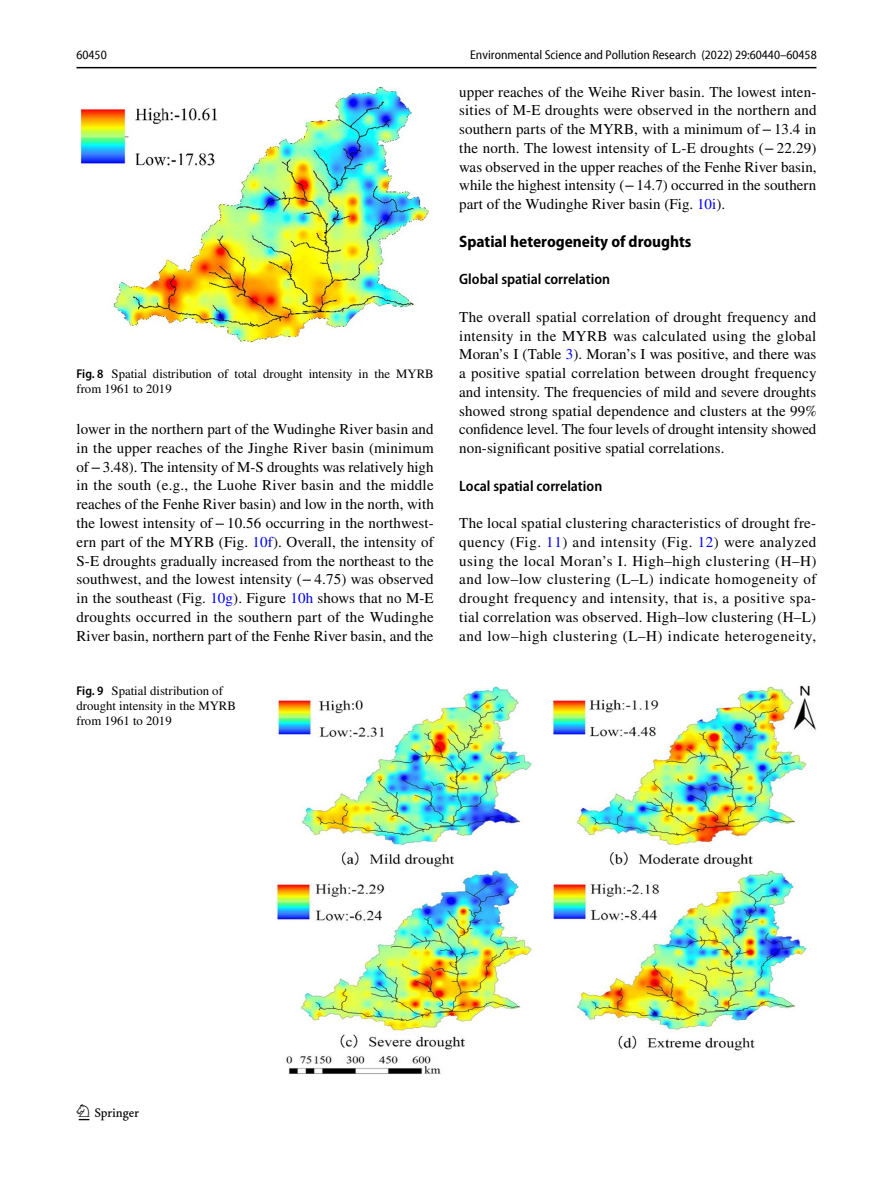
<style>
.page{position:relative;width:893px;height:1187px;background:#fff}
.page>*{position:absolute;margin:0;border:0;box-sizing:border-box;transform-origin:0 0}
.t1{font:22.5px "Springnew Regular 2";color:#000}
.t2{font:700 semi-condensed 16.5px "Myriad Pro";color:#000}
.t3{font:15px/18.8px "STIX";letter-spacing:.005em;color:#000;text-align:justify}
.t4{font:600 semi-condensed 15px "Myriad Pro";color:#000}
.t5{font:12.75px/15px "STIX";color:#000}
.t6{font:semi-condensed 12.75px "Myriad Pro Unic";color:#000}
.s1{font-family:"Myriad Pro";font-weight:600;font-stretch:semi-condensed}
.s2{color:#00f}
</style>
<div class="page">
<hr style="left:77px;top:67px;width:739px;height:1px;background:#000">
<img style="left:81px;top:87px;width:348px;height:255px">
<img style="left:276px;top:685px;width:540px;height:388px">
<p class="t6" style="left:76px;top:50px;width:32px">60450</p>
<p class="t6" style="left:470px;top:50px;width:348px">Environmental Science and Pollution Research (2022) 29:60440–60458</p>
<p class="t5" style="left:77px;top:367px;width:359px"><span class="s1">Fig. 8</span> Spatial distribution of total drought intensity in the MYRB from 1961 to 2019</p>
<p class="t3" style="left:77px;top:421px;width:359px">lower in the northern part of the Wudinghe River basin and in the upper reaches of the Jinghe River basin (minimum of−3.48). The intensity of M-S droughts was relatively high in the south (e.g., the Luohe River basin and the middle reaches of the Fenhe River basin) and low in the north, with the lowest intensity of−10.56 occurring in the northwest&shy;ern part of the MYRB (Fig. <span class="s2">10f</span>). Overall, the intensity of S-E droughts gradually increased from the northeast to the southwest, and the lowest intensity (−4.75) was observed in the southeast (Fig. <span class="s2">10g</span>). Figure <span class="s2">10h</span> shows that no M-E droughts occurred in the southern part of the Wudinghe River basin, northern part of the Fenhe River basin, and the</p>
<p class="t5" style="left:77px;top:684px;width:161px"><span class="s1">Fig. 9</span> Spatial distribution of drought intensity in the MYRB from 1961 to 2019</p>
<p class="t3" style="left:459px;top:83px;width:359px">upper reaches of the Weihe River basin. The lowest inten&shy;sities of M-E droughts were observed in the northern and southern parts of the MYRB, with a minimum of−13.4 in the north. The lowest intensity of L-E droughts (−22.29) was observed in the upper reaches of the Fenhe River basin, while the highest intensity (−14.7) occurred in the southern part of the Wudinghe River basin (Fig. <span class="s2">10i</span>).</p>
<p class="t2" style="left:459px;top:232px;width:234px">Spatial heterogeneity of droughts</p>
<p class="t4" style="left:459px;top:271px;width:152px">Global spatial correlation</p>
<p class="t3" style="left:459px;top:308px;width:359px">The overall spatial correlation of drought frequency and intensity in the MYRB was calculated using the global Moran’s I (Table <span class="s2">3</span>). Moran’s I was positive, and there was a positive spatial correlation between drought frequency and intensity. The frequencies of mild and severe droughts showed strong spatial dependence and clusters at the 99% confidence level. The four levels of drought intensity showed non-significant positive spatial correlations.</p>
<p class="t4" style="left:459px;top:477px;width:145px">Local spatial correlation</p>
<p class="t3" style="left:459px;top:514px;width:359px">The local spatial clustering characteristics of drought fre&shy;quency (Fig. <span class="s2">11</span>) and intensity (Fig. <span class="s2">12</span>) were analyzed using the local Moran’s I. High–high clustering (H–H) and low–low clustering (L–L) indicate homogeneity of drought frequency and intensity, that is, a positive spa&shy;tial correlation was observed. High–low clustering (H–L) and low–high clustering (L–H) indicate heterogeneity,</p>
<h1 class="t1" style="left:79px;top:1104px;width:62px">1 3</h1>
</div>
